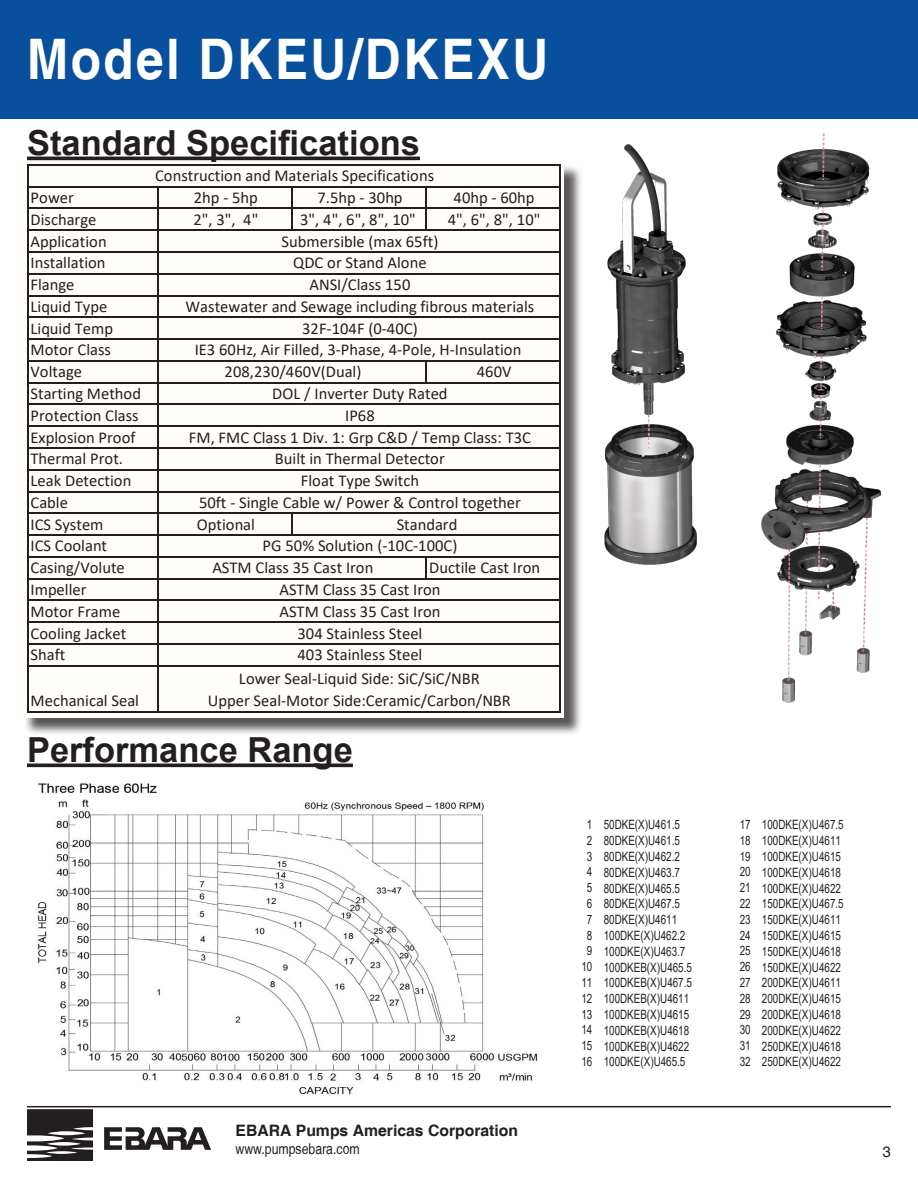
<style>
.page{position:relative;width:918px;height:1188px;background:#fff}
.page>*{position:absolute;margin:0;border:0;box-sizing:border-box;transform-origin:0 0}
.t1{font:700 55.95px "Helvetica";letter-spacing:.05em;color:#fff;scale:.88 1}
.t2{font:700 34.5px "Arial";color:#231f20}
.t3{font:16.5px/21.8px "Calibri";color:#231f20}
.t4{font:700 15.75px "Helvetica";color:#231f20}
.t5{font:condensed 15px "Helvetica";color:#231f20}
.t6{font:15px "Helvetica";color:#231f20}
.t7{font:12.9px "Arial";color:#231f20;scale:.77 1}
</style>
<div class="page">
<svg style="left:27px;top:1109px;width:66px;height:52px;background:#524f4f"></svg>
<svg style="left:104px;top:1127px;width:107px;height:23px"></svg>
<hr style="left:27px;top:1106px;width:864px;height:1px;background:#231f20">
<div style="left:23px;top:164px;width:560px;height:572px;background:#231f20;opacity:.75"></div>
<div style="left:21px;top:162px;width:543px;height:555px;background:#fffefa"></div>
<hr style="left:426px;top:187px;width:1px;height:44px;background:#231f20">
<hr style="left:292px;top:187px;width:1px;height:44px;background:#231f20">
<svg style="left:426px;top:362px;width:1px;height:20px"></svg>
<hr style="left:27px;top:164px;width:1px;height:548px;background:#231f20">
<hr style="left:560px;top:166px;width:1px;height:546px;background:#231f20">
<hr style="left:157px;top:187px;width:2px;height:525px;background:#231f20">
<svg style="left:292px;top:514px;width:1px;height:20px"></svg>
<svg style="left:426px;top:558px;width:1px;height:20px"></svg>
<hr style="left:28px;top:164px;width:533px;height:2px;background:#231f20">
<hr style="left:28px;top:186px;width:533px;height:1px;background:#231f20">
<hr style="left:28px;top:208px;width:533px;height:1px;background:#231f20">
<hr style="left:28px;top:229px;width:533px;height:2px;background:#231f20">
<hr style="left:28px;top:251px;width:533px;height:2px;background:#231f20">
<hr style="left:28px;top:273px;width:533px;height:1px;background:#231f20">
<hr style="left:28px;top:295px;width:533px;height:1px;background:#231f20">
<hr style="left:28px;top:317px;width:533px;height:1px;background:#231f20">
<hr style="left:28px;top:338px;width:533px;height:2px;background:#231f20">
<hr style="left:28px;top:360px;width:533px;height:2px;background:#231f20">
<hr style="left:28px;top:382px;width:533px;height:1px;background:#231f20">
<hr style="left:28px;top:404px;width:533px;height:1px;background:#231f20">
<hr style="left:28px;top:425px;width:533px;height:2px;background:#231f20">
<hr style="left:28px;top:447px;width:533px;height:2px;background:#231f20">
<hr style="left:28px;top:469px;width:533px;height:1px;background:#231f20">
<hr style="left:28px;top:491px;width:533px;height:1px;background:#231f20">
<hr style="left:28px;top:513px;width:533px;height:1px;background:#231f20">
<hr style="left:28px;top:534px;width:533px;height:2px;background:#231f20">
<hr style="left:28px;top:556px;width:533px;height:2px;background:#231f20">
<hr style="left:28px;top:578px;width:533px;height:1px;background:#231f20">
<hr style="left:28px;top:600px;width:533px;height:1px;background:#231f20">
<hr style="left:28px;top:622px;width:533px;height:1px;background:#231f20">
<hr style="left:28px;top:643px;width:533px;height:2px;background:#231f20">
<hr style="left:28px;top:665px;width:533px;height:2px;background:#231f20">
<hr style="left:28px;top:711px;width:533px;height:1px;background:#231f20">
<div style="left:0;top:0;width:918px;height:119px;background:#08509d"></div>
<hr style="left:27px;top:157px;width:393px;height:3px;background:#231f20">
<img style="left:37px;top:783px;width:501px;height:312px">
<hr style="left:27px;top:764px;width:326px;height:3px;background:#231f20">
<img style="left:604px;top:133px;width:276px;height:570px">
<p class="t1" style="left:27px;top:25px;width:594px">Model DKEU/DKEXU</p>
<p class="t2" style="left:27px;top:118px;width:395px">Standard Specifications</p>
<p class="t3" style="left:155px;top:164px;width:281px">Construction and Materials Specifications</p>
<p class="t3" style="left:31px;top:186px;width:45px">Power</p>
<p class="t3" style="left:194px;top:186px;width:66px">2hp - 5hp</p>
<p class="t3" style="left:317px;top:186px;width:87px">7.5hp - 30hp</p>
<p class="t3" style="left:454px;top:186px;width:83px">40hp - 60hp</p>
<p class="t3" style="left:31px;top:208px;width:67px">Discharge</p>
<p class="t3" style="left:193px;top:208px;width:66px">2", 3", 4"</p>
<p class="t3" style="left:300px;top:208px;width:117px">3", 4", 6", 8", 10"</p>
<p class="t3" style="left:448px;top:208px;width:94px">4", 6", 8", 10"</p>
<p class="t3" style="left:31px;top:230px;width:84px">Application<br>Installation<br>Flange<br>Liquid Type<br>Liquid Temp<br>Motor Class<br>Voltage</p>
<p class="t3" style="left:282px;top:230px;width:158px">Submersible (max 65ft)</p>
<p class="t3" style="left:293px;top:252px;width:135px">QDC or Stand Alone</p>
<p class="t3" style="left:310px;top:273px;width:102px">ANSI/Class 150</p>
<p class="t3" style="left:186px;top:295px;width:350px">Wastewater and Sewage including fibrous materials</p>
<p class="t3" style="left:302px;top:317px;width:117px">32F-104F (0-40C)</p>
<p class="t3" style="left:195px;top:339px;width:328px">IE3 60Hz, Air Filled, 3-Phase, 4-Pole, H-Insulation</p>
<p class="t3" style="left:225px;top:360px;width:138px">208,230/460V(Dual)</p>
<p class="t3" style="left:272px;top:382px;width:177px">DOL / Inverter Duty Rated</p>
<p class="t3" style="left:345px;top:404px;width:31px">IP68</p>
<p class="t3" style="left:189px;top:426px;width:344px">FM, FMC Class 1 Div. 1: Grp C&amp;D / Temp Class: T3C</p>
<p class="t3" style="left:477px;top:360px;width:36px">460V</p>
<p class="t3" style="left:31px;top:382px;width:112px">Starting Method<br>Protection Class<br>Explosion Proof<br>Thermal Prot.<br>Leak Detection<br>Cable<br>ICS System</p>
<p class="t3" style="left:275px;top:448px;width:171px">Built in Thermal Detector</p>
<p class="t3" style="left:301px;top:469px;width:120px">Float Type Switch</p>
<p class="t3" style="left:199px;top:491px;width:323px">50ft - Single Cable w/ Power &amp; Control together</p>
<p class="t3" style="left:397px;top:513px;width:62px">Standard</p>
<p class="t3" style="left:263px;top:535px;width:196px">PG 50% Solution (-10C-100C)</p>
<p class="t3" style="left:212px;top:557px;width:163px">ASTM Class 35 Cast Iron</p>
<p class="t3" style="left:279px;top:578px;width:163px">ASTM Class 35 Cast Iron</p>
<p class="t3" style="left:197px;top:513px;width:60px">Optional</p>
<p class="t3" style="left:31px;top:535px;width:96px">ICS Coolant<br>Casing/Volute</p>
<p class="t3" style="left:429px;top:557px;width:113px">Ductile Cast Iron</p>
<p class="t3" style="left:31px;top:578px;width:97px">Impeller<br>Motor Frame<br>Cooling Jacket<br>Shaft</p>
<p class="t3" style="left:31px;top:689px;width:110px">Mechanical Seal</p>
<p class="t3" style="left:279px;top:600px;width:163px;text-align:center">ASTM Class 35 Cast Iron<br>304 Stainless Steel<br>403 Stainless Steel</p>
<p class="t3" style="left:208px;top:668px;width:305px;text-align:center">Lower Seal-Liquid Side: SiC/SiC/NBR<br>Upper Seal-Motor Side:Ceramic/Carbon/NBR</p>
<p class="t2" style="left:27px;top:725px;width:327px">Performance Range</p>
<p class="t7" style="left:587px;top:816px;width:122px">1 50DKE(X)U461.5</p>
<p class="t7" style="left:740px;top:816px;width:137px">17 100DKE(X)U467.5</p>
<p class="t7" style="left:587px;top:832px;width:122px">2 80DKE(X)U461.5</p>
<p class="t7" style="left:740px;top:832px;width:133px">18 100DKE(X)U4611</p>
<p class="t7" style="left:587px;top:848px;width:122px">3 80DKE(X)U462.2</p>
<p class="t7" style="left:740px;top:848px;width:133px">19 100DKE(X)U4615</p>
<p class="t7" style="left:587px;top:863px;width:122px">4 80DKE(X)U463.7</p>
<p class="t7" style="left:740px;top:863px;width:133px">20 100DKE(X)U4618</p>
<p class="t7" style="left:587px;top:879px;width:122px">5 80DKE(X)U465.5</p>
<p class="t7" style="left:740px;top:879px;width:133px">21 100DKE(X)U4622</p>
<p class="t7" style="left:587px;top:895px;width:122px">6 80DKE(X)U467.5</p>
<p class="t7" style="left:740px;top:895px;width:137px">22 150DKE(X)U467.5</p>
<p class="t7" style="left:587px;top:911px;width:119px">7 80DKE(X)U4611</p>
<p class="t7" style="left:740px;top:911px;width:133px">23 150DKE(X)U4611</p>
<p class="t7" style="left:587px;top:927px;width:129px">8 100DKE(X)U462.2</p>
<p class="t7" style="left:740px;top:927px;width:133px">24 150DKE(X)U4615</p>
<p class="t7" style="left:587px;top:942px;width:129px">9 100DKE(X)U463.7</p>
<p class="t7" style="left:740px;top:942px;width:133px">25 150DKE(X)U4618</p>
<p class="t7" style="left:581px;top:958px;width:145px">10 100DKEB(X)U465.5</p>
<p class="t7" style="left:740px;top:958px;width:133px">26 150DKE(X)U4622</p>
<p class="t7" style="left:581px;top:974px;width:145px">11 100DKEB(X)U467.5</p>
<p class="t7" style="left:740px;top:974px;width:133px">27 200DKE(X)U4611</p>
<p class="t7" style="left:581px;top:990px;width:141px">12 100DKEB(X)U4611</p>
<p class="t7" style="left:740px;top:990px;width:133px">28 200DKE(X)U4615</p>
<p class="t7" style="left:581px;top:1006px;width:141px">13 100DKEB(X)U4615</p>
<p class="t7" style="left:740px;top:1006px;width:133px">29 200DKE(X)U4618</p>
<p class="t7" style="left:581px;top:1021px;width:141px">14 100DKEB(X)U4618</p>
<p class="t7" style="left:740px;top:1021px;width:133px">30 200DKE(X)U4622</p>
<p class="t7" style="left:581px;top:1037px;width:141px">15 100DKEB(X)U4622</p>
<p class="t7" style="left:740px;top:1037px;width:133px">31 250DKE(X)U4618</p>
<p class="t7" style="left:581px;top:1053px;width:137px">16 100DKE(X)U465.5</p>
<p class="t7" style="left:740px;top:1053px;width:133px">32 250DKE(X)U4622</p>
<p class="t4" style="left:236px;top:1120px;width:284px">EBARA Pumps Americas Corporation</p>
<p class="t5" style="left:236px;top:1140px;width:126px">www.pumpsebara.com</p>
<p class="t6" style="left:883px;top:1143px;width:10px">3</p>
</div>
